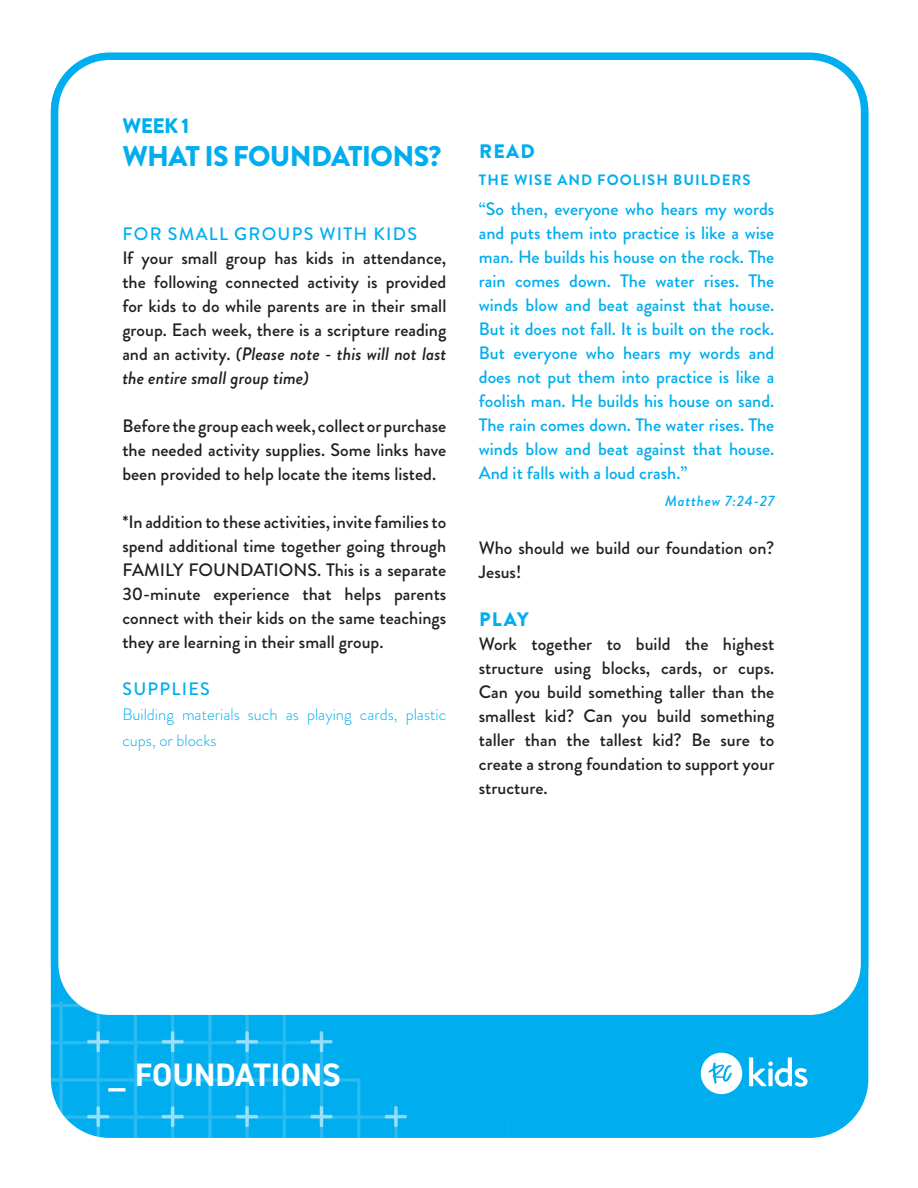
<style>
.page{position:relative;width:918px;height:1188px;background:#fff}
.page>*{position:absolute;margin:0;border:0;box-sizing:border-box;transform-origin:0 0}
.t1{font:700 32.55px "DIN2014";color:#fff}
.Week_Title{font:900 28.5px "Brandon Grotesque";letter-spacing:-.025em;color:#00aeef}
.Week_Number{font:900 21px "Brandon Grotesque";color:#00aeef}
.Section_Headers{font:900 19.5px "Brandon Grotesque";letter-spacing:.07em;color:#00aeef}
.t2{font:500 18px/24px "Brandon Grotesque";color:#231f20;text-align:justify}
.Verse{font:500 18px/24px "Brandon Grotesque";color:#00aeef;text-align:justify}
.Verse-2{font:500 18px "Brandon Grotesque";letter-spacing:.07em;color:#00aeef}
.Paragraph_Style_1{font:500 18px "Brandon Grotesque";letter-spacing:.07em;color:#00aeef}
.Links{font:300 16.5px/25.5px "Brandon Grotesque";color:#00aeef}
.Paragraph_Style_2{font:700 15px "Brandon Grotesque";letter-spacing:.07em;color:#00aeef}
.Reference{font:italic 500 15px "Brandon Grotesque";letter-spacing:.05em;color:#00aeef}
.s1{font-style:italic}
</style>
<div class="page">
<div style="left:55px;top:57px;width:810px;height:1077px;background:#00aeef;border-radius:55px"></div>
<svg style="left:701px;top:1053px;width:41px;height:41px"></svg>
<svg style="left:749px;top:1057px;width:59px;height:30px"></svg>
<div style="left:55px;top:56px;width:810px;height:963px;background:#fff;border-radius:55px"></div>
<div style="left:51px;top:52px;width:817px;height:970px;border:8px solid #00aeef;border-radius:55px"></div>
<img style="left:50px;top:644px;width:572px;height:494px">
<p class="Week_Number" style="left:123px;top:111px;width:68px">WEEK 1</p>
<p class="Week_Title" style="left:123px;top:136px;width:320px">WHAT IS FOUNDATIONS?</p>
<p class="Verse-2" style="left:122px;top:222px;width:296px">FOR SMALL GROUPS WITH KIDS</p>
<p class="t2" style="left:122px;top:246px;width:326px">If your small group has kids in attendance, the following connected activity is provided for kids to do while parents are in their small group. Each week, there is a scripture reading and an activity. <span class="s1">(Please note - this will not last the entire small group time)</span></p>
<p class="t2" style="left:122px;top:414px;width:326px">Before the group each week, collect or purchase the needed activity supplies. Some links have been provided to help locate the items listed.</p>
<p class="t2" style="left:122px;top:510px;width:326px">*In addition to these activities, invite families to spend additional time together going through FAMILY FOUNDATIONS. This is a separate 30-minute experience that helps parents connect with their kids on the same teachings they are learning in their small group.</p>
<p class="Paragraph_Style_1" style="left:122px;top:676px;width:89px">SUPPLIES</p>
<p class="Links" style="left:122px;top:702px;width:326px">Building materials such as playing cards, plastic cups, or blocks</p>
<p class="Section_Headers" style="left:479px;top:137px;width:57px">READ</p>
<p class="Paragraph_Style_2" style="left:479px;top:169px;width:273px">THE WISE AND FOOLISH BUILDERS</p>
<p class="Verse" style="left:479px;top:198px;width:297px">“So then, everyone who hears my words and puts them into practice is like a wise man. He builds his house on the rock. The rain comes down. The water rises. The winds blow and beat against that house.<br>But it does not fall. It is built on the rock.<br>But everyone who hears my words and does not put them into practice is like a foolish man. He builds his house on sand.<br>The rain comes down. The water rises. The winds blow and beat against that house.<br>And it falls with a loud crash.”</p>
<p class="Reference" style="left:665px;top:491px;width:111px">Matthew 7:24-27</p>
<p class="t2" style="left:479px;top:537px;width:297px">Who should we build our foundation on?<br>Jesus!</p>
<p class="Section_Headers" style="left:479px;top:605px;width:51px">PLAY</p>
<p class="t2" style="left:479px;top:632px;width:297px">Work together to build the highest structure using blocks, cards, or cups.<br>Can you build something taller than the smallest kid? Can you build something taller than the tallest kid? Be sure to create a strong foundation to support your structure.</p>
<h1 class="t1" style="left:108px;top:1053px;width:234px">_ FOUNDATIONS</h1>
</div>
